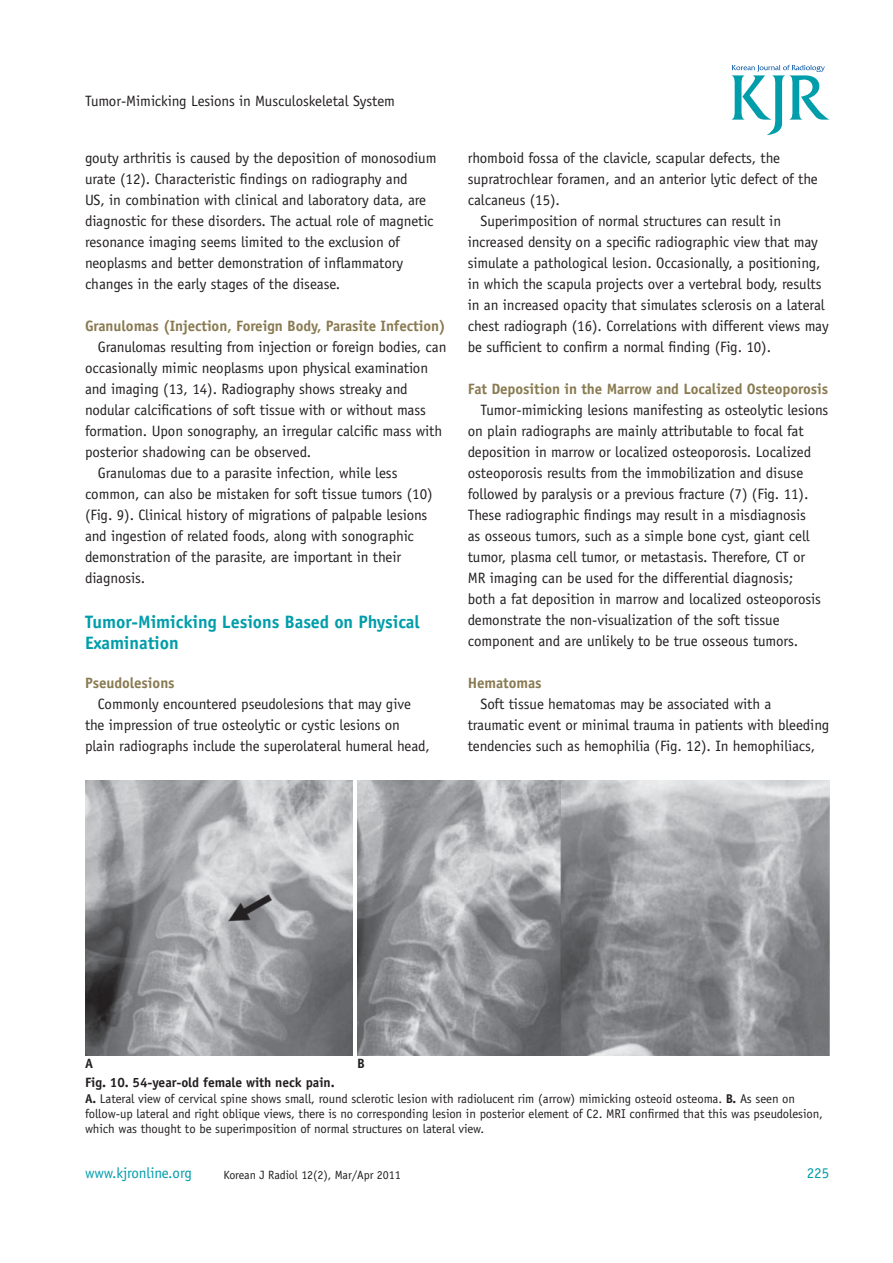
<style>
.page{position:relative;width:893px;height:1263px;background:#fff}
.page>*{position:absolute;margin:0;border:0;box-sizing:border-box;transform-origin:0 0}
.t1{font:700 18px/21px "Officina Sans Std";letter-spacing:-.005em;color:#009daa}
.t2{font:15px/21px "Officina Sans Std";letter-spacing:-.005em;color:#231f20}
.t3{font:700 15px "Officina Sans Std";letter-spacing:-.005em;color:#897a51}
.t4{font:15px "Officina Sans Std";letter-spacing:-.005em;color:#009daa}
.t5{font:700 13.5px "Officina Sans Std";letter-spacing:-.005em;color:#231f20}
.t6{font:12.75px/15.3px "Officina Sans Std";letter-spacing:-.005em;color:#231f20}
.t7{font:12px "Officina Sans Std";letter-spacing:-.005em;color:#231f20}
.s1{font-weight:700}
</style>
<div class="page">
<svg style="left:732px;top:65px;width:97px;height:70px"></svg>
<img style="left:85px;top:780px;width:268px;height:275px">
<img style="left:357px;top:780px;width:472px;height:275px">
<p class="t2" style="left:85px;top:91px;width:312px">Tumor-Mimicking Lesions in Musculoskeletal System</p>
<p class="t2" style="left:85px;top:149px;width:353px">gouty arthritis is caused by the deposition of monosodium urate (12). Characteristic findings on radiography and<br>US, in combination with clinical and laboratory data, are diagnostic for these disorders. The actual role of magnetic resonance imaging seems limited to the exclusion of neoplasms and better demonstration of inflammatory changes in the early stages of the disease.</p>
<p class="t3" style="left:85px;top:321px;width:362px">Granulomas (Injection, Foreign Body, Parasite Infection)</p>
<p class="t2" style="left:98px;top:338px;width:350px">Granulomas resulting from injection or foreign bodies, can</p>
<p class="t2" style="left:85px;top:359px;width:345px">occasionally mimic neoplasms upon physical examination</p>
<p class="t2" style="left:85px;top:380px;width:324px">and imaging (13, 14). Radiography shows streaky and</p>
<p class="t2" style="left:85px;top:401px;width:342px">nodular calcifications of soft tissue with or without mass</p>
<p class="t2" style="left:85px;top:422px;width:359px">formation. Upon sonography, an irregular calcific mass with</p>
<p class="t2" style="left:85px;top:443px;width:228px">posterior shadowing can be observed.</p>
<p class="t2" style="left:98px;top:464px;width:301px">Granulomas due to a parasite infection, while less</p>
<p class="t2" style="left:85px;top:485px;width:349px">common, can also be mistaken for soft tissue tumors (10)</p>
<p class="t2" style="left:85px;top:506px;width:344px">(Fig. 9). Clinical history of migrations of palpable lesions</p>
<p class="t2" style="left:85px;top:527px;width:330px">and ingestion of related foods, along with sonographic</p>
<p class="t2" style="left:85px;top:548px;width:318px">demonstration of the parasite, are important in their</p>
<p class="t2" style="left:85px;top:569px;width:62px">diagnosis.</p>
<p class="t1" style="left:85px;top:613px;width:336px">Tumor-Mimicking Lesions Based on Physical<br>Examination</p>
<p class="t3" style="left:85px;top:678px;width:91px">Pseudolesions</p>
<p class="t2" style="left:85px;top:695px;width:346px;text-indent:13px">Commonly encountered pseudolesions that may give the impression of true osteolytic or cystic lesions on plain radiographs include the superolateral humeral head,</p>
<p class="t2" style="left:468px;top:149px;width:314px">rhomboid fossa of the clavicle, scapular defects, the</p>
<p class="t2" style="left:468px;top:170px;width:351px">supratrochlear foramen, and an anterior lytic defect of the</p>
<p class="t2" style="left:468px;top:191px;width:94px">calcaneus (15).</p>
<p class="t2" style="left:480px;top:212px;width:302px">Superimposition of normal structures can result in</p>
<p class="t2" style="left:468px;top:233px;width:352px">increased density on a specific radiographic view that may</p>
<p class="t2" style="left:468px;top:254px;width:354px">simulate a pathological lesion. Occasionally, a positioning,</p>
<p class="t2" style="left:468px;top:275px;width:355px">in which the scapula projects over a vertebral body, results</p>
<p class="t2" style="left:468px;top:296px;width:358px">in an increased opacity that simulates sclerosis on a lateral</p>
<p class="t2" style="left:468px;top:317px;width:362px">chest radiograph (16). Correlations with different views may</p>
<p class="t2" style="left:468px;top:338px;width:305px">be sufficient to confirm a normal finding (Fig. 10).</p>
<p class="t3" style="left:468px;top:384px;width:362px">Fat Deposition in the Marrow and Localized Osteoporosis</p>
<p class="t2" style="left:468px;top:401px;width:362px;text-indent:13px">Tumor-mimicking lesions manifesting as osteolytic lesions on plain radiographs are mainly attributable to focal fat deposition in marrow or localized osteoporosis. Localized osteoporosis results from the immobilization and disuse followed by paralysis or a previous fracture (7) (Fig. 11).<br>These radiographic findings may result in a misdiagnosis<br>as osseous tumors, such as a simple bone cyst, giant cell tumor, plasma cell tumor, or metastasis. Therefore, CT or<br>MR imaging can be used for the differential diagnosis;<br>both a fat deposition in marrow and localized osteoporosis demonstrate the non-visualization of the soft tissue component and are unlikely to be true osseous tumors.</p>
<p class="t3" style="left:468px;top:678px;width:75px">Hematomas</p>
<p class="t2" style="left:468px;top:695px;width:363px;text-indent:13px">Soft tissue hematomas may be associated with a traumatic event or minimal trauma in patients with bleeding tendencies such as hemophilia (Fig. 12). In hemophiliacs,</p>
<p class="t5" style="left:85px;top:1059px;width:10px">A</p>
<p class="t5" style="left:357px;top:1059px;width:9px">B</p>
<p class="t5" style="left:85px;top:1077px;width:251px">Fig. 10. 54-year-old female with neck pain.</p>
<p class="t6" style="left:85px;top:1092px;width:739px"><span class="s1">A.</span> Lateral view of cervical spine shows small, round sclerotic lesion with radiolucent rim (arrow) mimicking osteoid osteoma. <span class="s1">B.</span> As seen on follow-up lateral and right oblique views, there is no corresponding lesion in posterior element of C2. MRI confirmed that this was pseudolesion, which was thought to be superimposition of normal structures on lateral view.</p>
<p class="t4" style="left:85px;top:1167px;width:108px">www.kjronline.org</p>
<p class="t7" style="left:223px;top:1170px;width:179px">Korean J Radiol 12(2), Mar/Apr 2011</p>
<p class="t4" style="left:807px;top:1167px;width:24px">225</p>
</div>
